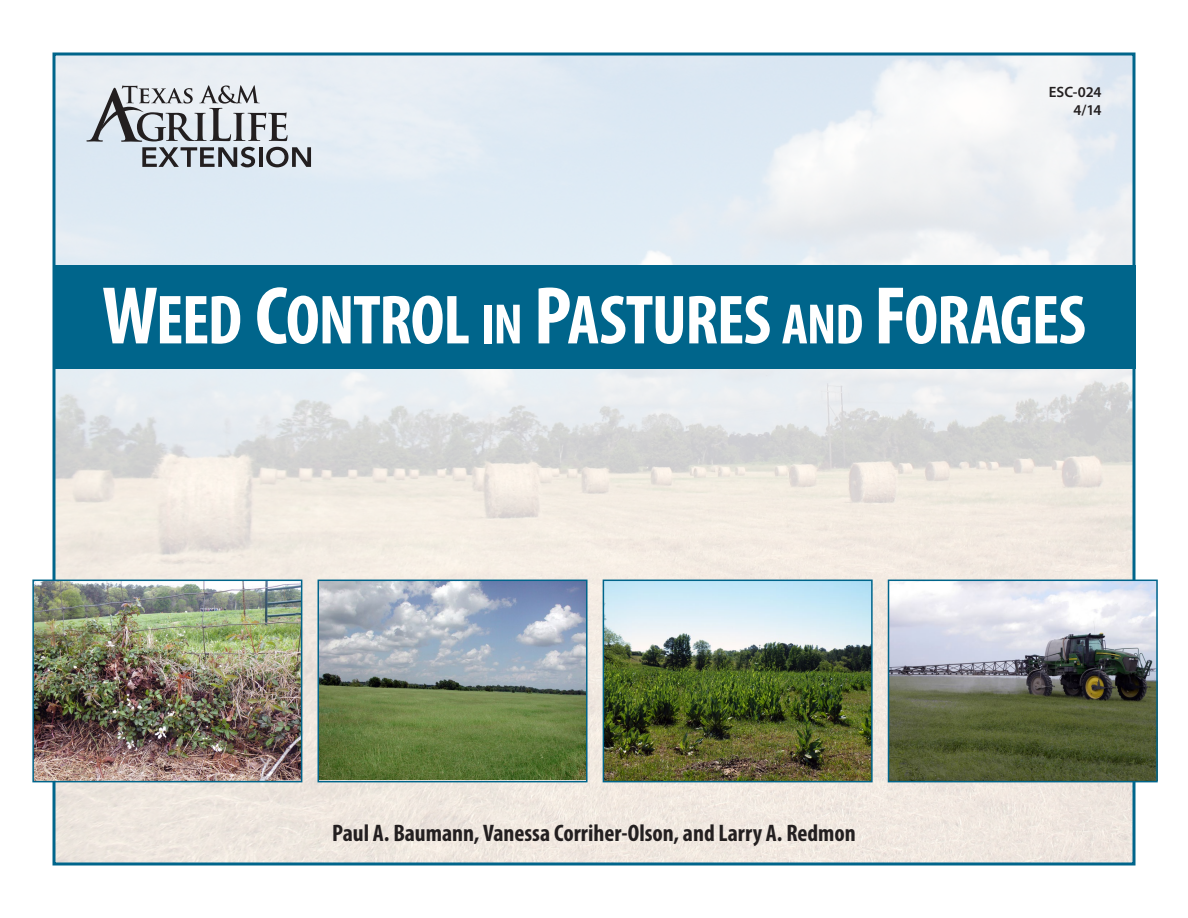
<style>
.page{position:relative;width:1188px;height:918px;background:#fff}
.page>*{position:absolute;margin:0;border:0;box-sizing:border-box;transform-origin:0 0}
.t1{font:70.2px "Myriad Pro Bold Cond SC850";letter-spacing:-.02em;color:#fff}
.t2{font:700 condensed 24px "Myriad Pro";color:#231f20}
.t3{font:600 15px/18px "Myriad Pro";letter-spacing:-.015em;color:#231f20;text-align:right}
.s1{font-size:82.5px}
.s2{font-size:57.3px}
</style>
<div class="page">
<img style="left:56px;top:56px;width:1076px;height:806px">
<svg style="left:86px;top:85px;width:225px;height:82px;background:#b5babf"></svg>
<div style="left:54px;top:266px;width:1082px;height:103px;background:#00658b"></div>
<img style="left:321px;top:583px;width:264px;height:196px">
<div style="left:318px;top:580px;width:270px;height:202px;border:2px solid #00658b"></div>
<img style="left:606px;top:583px;width:264px;height:196px">
<div style="left:603px;top:580px;width:270px;height:202px;border:2px solid #00658b"></div>
<img style="left:891px;top:583px;width:264px;height:196px">
<div style="left:888px;top:580px;width:270px;height:202px;border:2px solid #00658b"></div>
<img style="left:35px;top:583px;width:264px;height:196px">
<div style="left:32px;top:580px;width:270px;height:202px;border:2px solid #00658b"></div>
<p class="t3" style="left:1049px;top:82px;width:54px">ESC-024<br>4/14</p>
<h1 class="t1" style="left:102px;top:276px;width:985px"><span class="s1">W</span>EED <span class="s1">C</span>ONTROL <span class="s2">IN</span> <span class="s1">P</span>ASTURES <span class="s2">AND</span> <span class="s1">F</span>ORAGES</h1>
<p class="t2" style="left:332px;top:818px;width:525px">Paul A. Baumann, Vanessa Corriher-Olson, and Larry A. Redmon</p>
</div>
